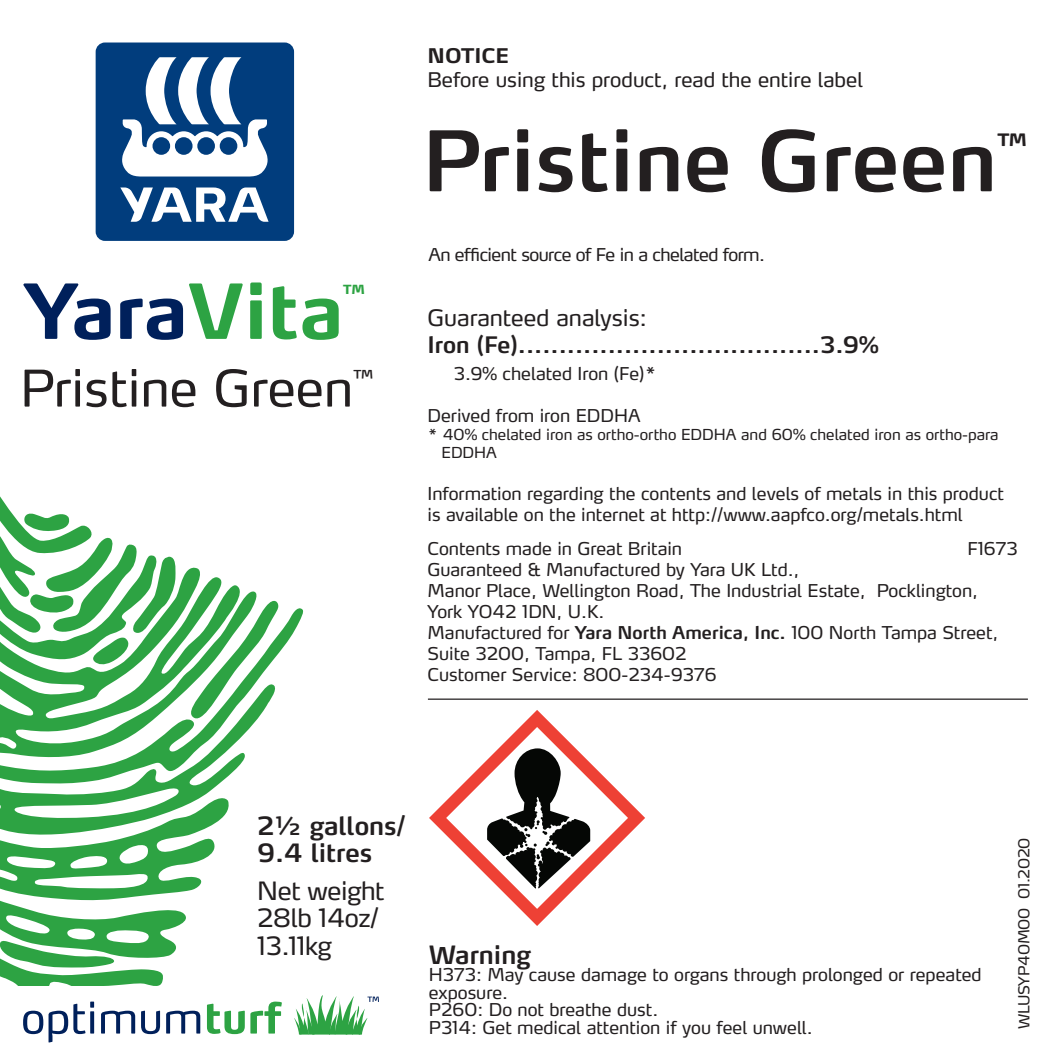
<style>
.page{position:relative;width:1063px;height:1063px;background:#fff}
.page>*{position:absolute;margin:0;border:0;box-sizing:border-box;transform-origin:0 0}
.t1{font:600 82.5px "Yara Max LF";color:#231f20}
.t2{font:700 75px "Yara Max LF";color:#00205b}
.t3{font:50px "Yara Max LF";color:#231f20}
.t4{font:600 29.25px "Yara Max LF";color:#231f20}
.t5{font:600 25px/27.5px "Yara Max LF";color:#231f20}
.t6{font:25px/27.5px "Yara Max LF";letter-spacing:-.015em;color:#231f20}
.t7{font:600 22.5px "Yara Max LF";color:#231f20}
.t8{font:22.5px "Yara Max LF";color:#231f20}
.t9{font:20.5px "Yara Max LF";color:#231f20}
.t10{font:20px "Yara Max LF";color:#231f20}
.t11{font:700 20px "Yara Max LF";color:#231f20}
.t12{font:17.5px/21px "Yara Max LF";color:#231f20}
.t13{font:17.5px "Yara Max LF";letter-spacing:-.03em;color:#231f20}
.t14{font:15px/18px "Yara Max LF";color:#231f20}
.t15{font:800 12.5px "Yara Max LF";color:#2da343}
.s1{color:#2da343}
.s2{font-weight:600}
</style>
<div class="page">
<hr style="left:428px;top:699px;width:600px;height:1px;background:#231f20">
<div style="left:96px;top:43px;width:198px;height:198px;background:#013d7d;border-radius:9px"></div>
<svg style="left:120px;top:188px;width:149px;height:34px"></svg>
<svg style="left:122px;top:57px;width:146px;height:120px"></svg>
<svg style="left:269px;top:600px;width:35px;height:54px"></svg>
<svg style="left:233px;top:603px;width:45px;height:169px"></svg>
<svg style="left:193px;top:567px;width:40px;height:323px"></svg>
<svg style="left:0;top:496px;width:193px;height:489px"></svg>
<svg style="left:0;top:686px;width:114px;height:299px"></svg>
<svg style="left:23px;top:1011px;width:20px;height:23px"></svg>
<svg style="left:49px;top:1002px;width:45px;height:40px"></svg>
<svg style="left:101px;top:1011px;width:34px;height:23px"></svg>
<svg style="left:141px;top:1011px;width:19px;height:23px"></svg>
<svg style="left:166px;top:1011px;width:34px;height:23px"></svg>
<svg style="left:207px;top:1002px;width:75px;height:32px"></svg>
<svg style="left:294px;top:995px;width:85px;height:40px"></svg>
<svg style="left:429px;top:710px;width:216px;height:216px"></svg>
<svg style="left:487px;top:748px;width:103px;height:141px"></svg>
<h2 class="t2" style="left:24px;top:264px;width:321px">Yara<span class="s1">Vita</span></h2>
<p class="t15" style="left:343px;top:281px;width:23px">TM</p>
<h3 class="t3" style="left:20px;top:357px;width:334px">Pristine Green</h3>
<p class="t9" style="left:353px;top:365px;width:22px">™</p>
<p class="t11" style="left:428px;top:43px;width:83px">NOTICE</p>
<p class="t10" style="left:428px;top:68px;width:437px">Before using this product, read the entire label</p>
<h1 class="t1" style="left:422px;top:109px;width:576px">Pristine Green</h1>
<h3 class="t4" style="left:997px;top:126px;width:31px">™</h3>
<p class="t13" style="left:429px;top:243px;width:338px">An efficient source of Fe in a chelated form.</p>
<p class="t8" style="left:428px;top:304px;width:221px">Guaranteed analysis:</p>
<p class="t7" style="left:428px;top:331px;width:453px">Iron (Fe).....................................3.9%</p>
<p class="t12" style="left:454px;top:363px;width:204px">3.9% chelated Iron (Fe)*</p>
<p class="t12" style="left:427px;top:405px;width:214px">Derived from iron EDDHA</p>
<p class="t14" style="left:441px;top:425px;width:559px;text-indent:-14px">* 40% chelated iron as ortho-ortho EDDHA and 60% chelated iron as ortho-para<br>EDDHA</p>
<p class="t12" style="left:428px;top:483px;width:578px">Information regarding the contents and levels of metals in this product is available on the internet at http://www.aapfco.org/metals.html</p>
<p class="t12" style="left:428px;top:537px;width:256px">Contents made in Great Britain</p>
<p class="t12" style="left:968px;top:537px;width:52px">F1673</p>
<p class="t12" style="left:428px;top:558px;width:573px">Guaranteed &amp; Manufactured by Yara UK Ltd.,<br>Manor Place, Wellington Road, The Industrial Estate, Pocklington, York YO42 1DN, U.K.<br>Manufactured for <span class="s2">Yara North America, Inc.</span> 100 North Tampa Street, Suite 3200, Tampa, FL 33602<br>Customer Service: 800-234-9376</p>
<h3 class="t5" style="left:257px;top:811px;width:150px">2½ gallons/<br>9.4 litres</h3>
<h3 class="t6" style="left:257px;top:876px;width:129px">Net weight<br>28lb 14oz/<br>13.11kg</h3>
<h3 class="t5" style="left:429px;top:940px;width:104px">Warning</h3>
<p class="t12" style="left:429px;top:966px;width:554px;line-height:17.5px">H373: May cause damage to organs through prolonged or repeated exposure.<br>P260: Do not breathe dust.<br>P314: Get medical attention if you feel unwell.</p>
<p class="t14" style="left:1015px;top:1029px;width:193px;rotate:-90deg">WLUSYP40M00 01.2020</p>
</div>
